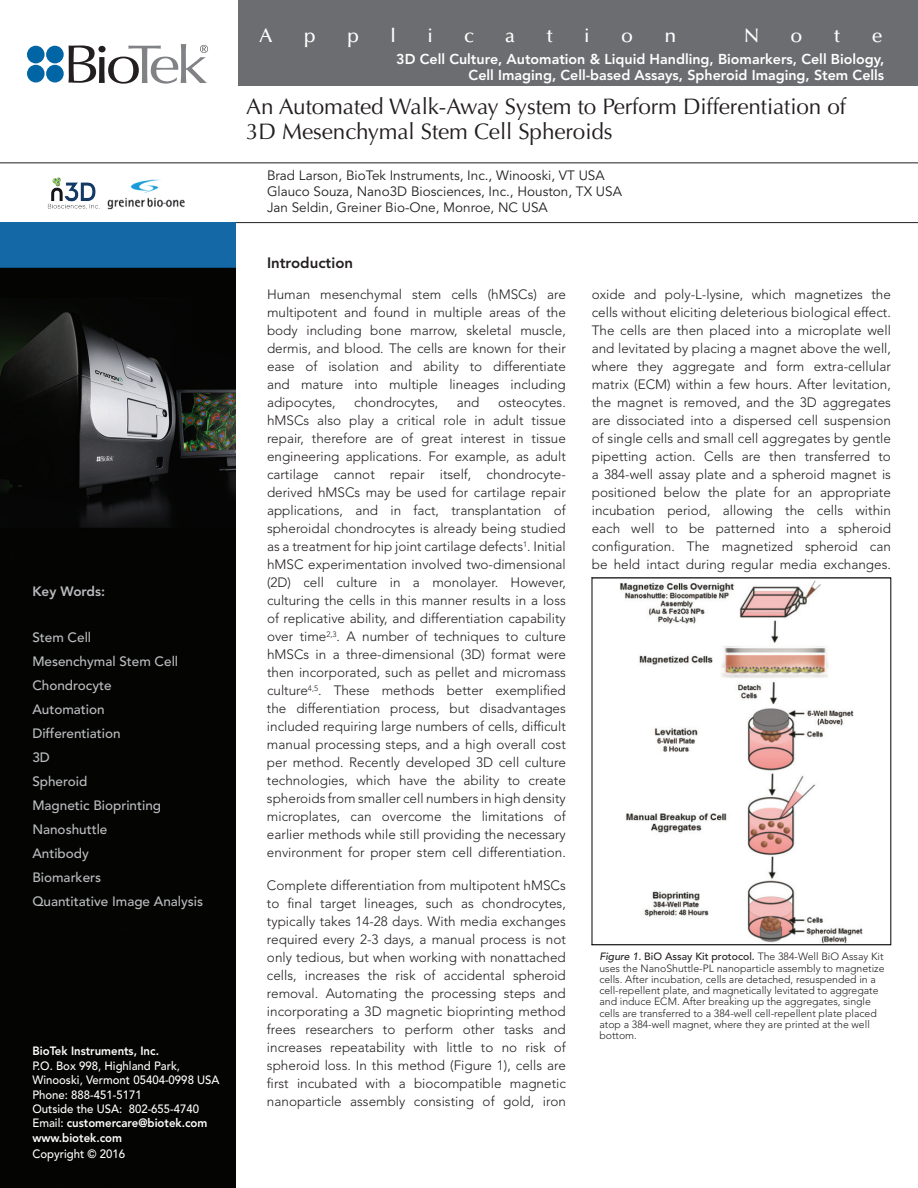
<style>
.page{position:relative;width:918px;height:1188px;background:#fff}
.page>*{position:absolute;margin:0;border:0;box-sizing:border-box;transform-origin:0 0}
.t1{font:22.5px/24.8px "Optima LT Std";letter-spacing:-.005em;color:#231f20}
.t2{font:500 19.5px "Optima LT Std";color:#fff}
.t3{font:800 15px "Avenir LT Std";color:#231f20}
.t4{font:800 14.25px/15.8px "Avenir LT Std";color:#fff;text-align:right}
.t5{font:300 13.5px/18px "Avenir LT Std";color:#231f20;text-align:justify}
.t6{font:500 13.5px/24px "Avenir LT Std";color:#bcbdc0}
.t7{font:13.5px/16.2px "Avenir LT Std";color:#231f20}
.t8{font:800 13.5px "Avenir LT Std";color:#bcbdc0}
.t9{font:500 12px/14.4px "Avenir LT Std";color:#fff;scale:.95 1}
.t10{font:800 12px "Avenir LT Std";color:#fff;scale:.95 1}
.t11{font:300 10.5px/11.2px "Avenir LT Std";color:#231f20}
.s1{font-weight:800}
.s2{font-weight:500;font-style:italic}
.s3{font-weight:500}
</style>
<div class="page">
<div style="left:238px;top:0;width:680px;height:85px;background:#6c6d70"></div>
<hr style="left:0;top:222px;width:918px;height:1px;background:#231f20">
<hr style="left:0;top:162px;width:918px;height:1px;background:#231f20">
<img style="left:0;top:223px;width:236px;height:965px">
<svg style="left:69px;top:44px;width:139px;height:40px"></svg>
<div style="left:27px;top:46px;width:18px;height:17px;background:#0065a4;border-radius:50%"></div>
<div style="left:27px;top:65px;width:18px;height:17px;background:#0065a4;border-radius:50%"></div>
<div style="left:46px;top:46px;width:18px;height:17px;background:#0065a4;border-radius:50%"></div>
<div style="left:46px;top:65px;width:18px;height:17px;background:#0065a4;border-radius:50%"></div>
<img style="left:48px;top:177px;width:50px;height:32px">
<img style="left:107px;top:179px;width:78px;height:31px">
<img style="left:620px;top:580px;width:243px;height:363px">
<p class="t8" style="left:32px;top:583px;width:74px">Key Words:</p>
<p class="t6" style="left:32px;top:626px;width:172px">Stem Cell<br>Mesenchymal Stem Cell<br>Chondrocyte<br>Automation<br>Differentiation<br>3D<br>Spheroid<br>Magnetic Bioprinting<br>Nanoshuttle<br>Antibody<br>Biomarkers<br>Quantitative Image Analysis</p>
<p class="t10" style="left:32px;top:1044px;width:135px">BioTek Instruments, Inc.</p>
<p class="t9" style="left:32px;top:1059px;width:199px">P.O. Box 998, Highland Park,<br>Winooski, Vermont 05404-0998 USA<br>Phone: 888-451-5171<br>Outside the USA: 802-655-4740<br>Email: <span class="s1">customercare@biotek.com www.biotek.com</span></p>
<p class="t9" style="left:32px;top:1147px;width:99px">Copyright © 2016</p>
<h2 class="t2" style="left:260px;top:25px;width:15px">A</h2>
<h2 class="t2" style="left:304px;top:25px;width:13px">p</h2>
<h2 class="t2" style="left:347px;top:25px;width:13px">p</h2>
<h2 class="t2" style="left:391px;top:25px;width:7px">l</h2>
<h2 class="t2" style="left:427px;top:25px;width:7px">i</h2>
<h2 class="t2" style="left:464px;top:25px;width:11px">c</h2>
<h2 class="t2" style="left:505px;top:25px;width:11px">a</h2>
<h2 class="t2" style="left:546px;top:25px;width:8px">t</h2>
<h2 class="t2" style="left:584px;top:25px;width:7px">i</h2>
<h2 class="t2" style="left:621px;top:25px;width:13px">o</h2>
<h2 class="t2" style="left:664px;top:25px;width:13px">n</h2>
<h2 class="t2" style="left:744px;top:25px;width:17px">N</h2>
<h2 class="t2" style="left:791px;top:25px;width:13px">o</h2>
<h2 class="t2" style="left:834px;top:25px;width:8px">t</h2>
<h2 class="t2" style="left:872px;top:25px;width:12px">e</h2>
<p class="t4" style="left:396px;top:51px;width:489px">3D Cell Culture, Automation &amp; Liquid Handling, Biomarkers, Cell Biology,<br>Cell Imaging, Cell-based Assays, Spheroid Imaging, Stem Cells</p>
<h1 class="t1" style="left:246px;top:94px;width:601px">An Automated Walk-Away System to Perform Differentiation of<br>3D Mesenchymal Stem Cell Spheroids</h1>
<p class="t7" style="left:267px;top:167px;width:356px">Brad Larson, BioTek Instruments, Inc., Winooski, VT USA<br>Glauco Souza, Nano3D Biosciences, Inc., Houston, TX USA<br>Jan Seldin, Greiner Bio-One, Monroe, NC USA</p>
<p class="t3" style="left:267px;top:254px;width:88px">Introduction</p>
<p class="t5" style="left:267px;top:286px;width:300px">Human mesenchymal stem cells (hMSCs) are multipotent and found in multiple areas of the body including bone marrow, skeletal muscle, dermis, and blood. The cells are known for their ease of isolation and ability to differentiate and mature into multiple lineages including adipocytes,</p>
<p class="t5" style="left:354px;top:394px;width:86px">chondrocytes,</p>
<p class="t5" style="left:457px;top:394px;width:24px">and</p>
<p class="t5" style="left:267px;top:394px;width:300px;text-indent:231px">osteocytes. hMSCs also play a critical role in adult tissue repair, therefore are of great interest in tissue engineering applications. For example, as adult cartilage cannot repair itself, chondrocyte&shy;derived hMSCs may be used for cartilage repair applications, and in fact, transplantation of spheroidal chondrocytes is already being studied as a treatment for hip joint cartilage defects<sup>1</sup>. Initial hMSC experimentation involved two-dimensional (2D) cell culture in a monolayer. However, culturing the cells in this manner results in a loss of replicative ability, and differentiation capability over time<sup>2,3</sup>. A number of techniques to culture hMSCs in a three-dimensional (3D) format were then incorporated, such as pellet and micromass culture<sup>4,5</sup>. These methods better exemplified the differentiation process, but disadvantages included requiring large numbers of cells, difficult manual processing steps, and a high overall cost per method. Recently developed 3D cell culture technologies, which have the ability to create spheroids from smaller cell numbers in high density microplates, can overcome the limitations of earlier methods while still providing the necessary environment for proper stem cell differentiation.</p>
<p class="t5" style="left:267px;top:877px;width:300px">Complete differentiation from multipotent hMSCs to final target lineages, such as chondrocytes, typically takes 14-28 days. With media exchanges required every 2-3 days, a manual process is not only tedious, but when working with nonattached cells, increases the risk of accidental spheroid removal. Automating the processing steps and incorporating a 3D magnetic bioprinting method frees researchers to perform other tasks and increases repeatability with little to no risk of spheroid loss. In this method (Figure 1), cells are first incubated with a biocompatible magnetic nanoparticle assembly consisting of gold, iron</p>
<p class="t5" style="left:592px;top:286px;width:301px">oxide and poly-L-lysine, which magnetizes the cells without eliciting deleterious biological effect.<br>The cells are then placed into a microplate well and levitated by placing a magnet above the well, where they aggregate and form extra-cellular matrix (ECM) within a few hours. After levitation, the magnet is removed, and the 3D aggregates are dissociated into a dispersed cell suspension of single cells and small cell aggregates by gentle pipetting action. Cells are then transferred to a 384-well assay plate and a spheroid magnet is positioned below the plate for an appropriate incubation period, allowing the cells within each well to be patterned into a spheroid configuration. The magnetized spheroid can be held intact during regular media exchanges.</p>
<p class="t11" style="left:599px;top:951px;width:287px"><span class="s2">Figure 1.</span> <span class="s3">BiO Assay Kit protocol.</span> The 384-Well BiO Assay Kit uses the NanoShuttle-PL nanoparticle assembly to magnetize cells. After incubation, cells are detached, resuspended in a cell-repellent plate, and magnetically levitated to aggregate and induce ECM. After breaking up the aggregates, single cells are transferred to a 384-well cell-repellent plate placed atop a 384-well magnet, where they are printed at the well bottom.</p>
</div>
